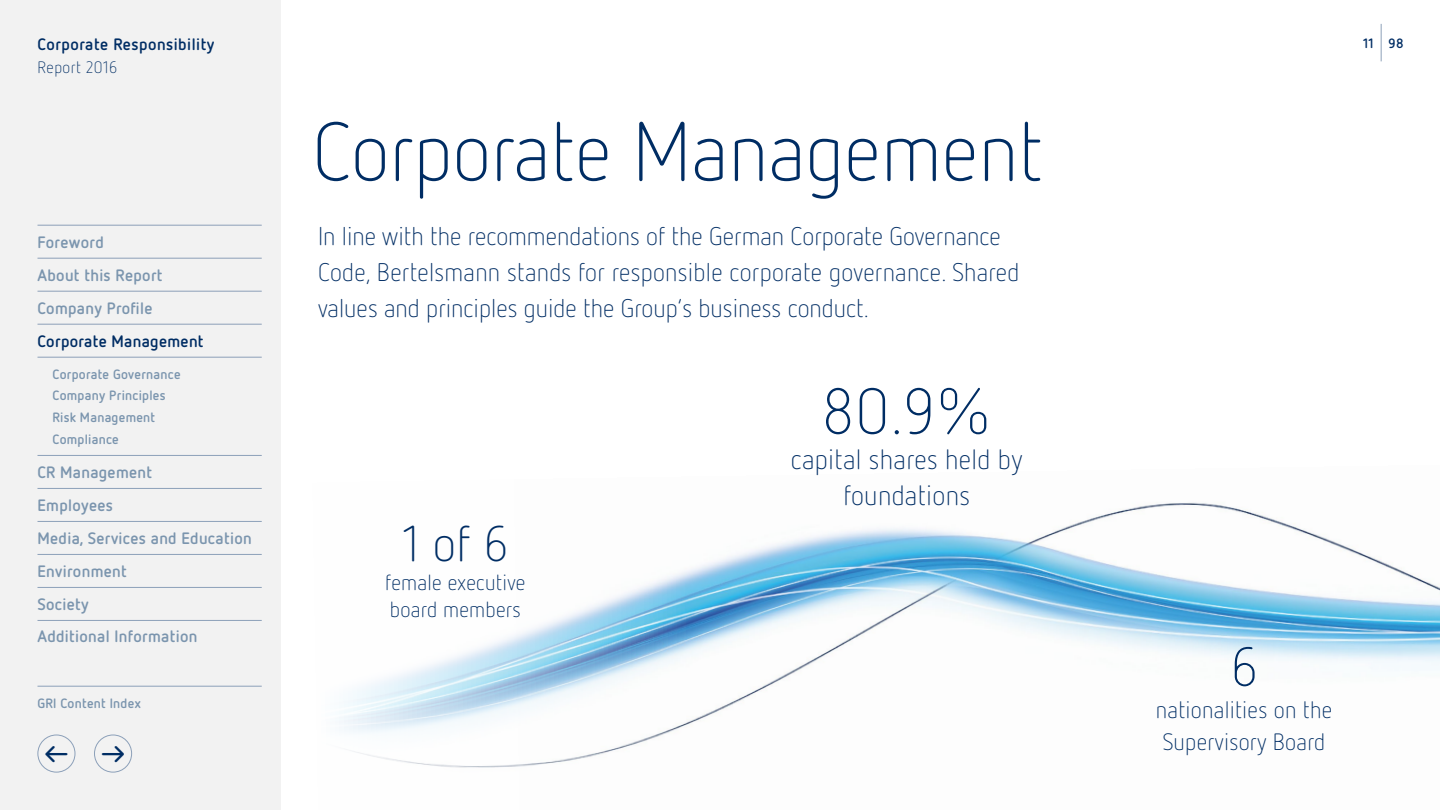
<style>
.page{position:relative;width:1440px;height:810px;background:#fff}
.page>*{position:absolute;margin:0;border:0;box-sizing:border-box;transform-origin:0 0}
.t1{font:300 82.5px "Netto OT";color:#002d64}
.t2{font:300 64.5px "Netto OT";color:#002d64}
.t3{font:300 54.75px "Netto OT";color:#002d64}
.t4{font:300 49.88px "Netto OT";color:#002d64}
.t5{font:300 27.75px/35.6px "Netto OT";letter-spacing:.01em;color:#002d64;text-align:center}
.t6{font:300 25.5px/36px "Netto OT";color:#002d64}
.t7{font:300 23.62px/32.2px "Netto OT";letter-spacing:.01em;color:#002d64}
.t8{font:700 22.5px "Netto OT";color:#002d64}
.t9{font:300 21.75px/26.2px "Netto OT";letter-spacing:.01em;color:#002d64}
.t10{font:700 16.5px/33px "Netto OT";letter-spacing:.02em;color:#7b95ae}
.t11{font:700 16.5px "Netto OT";letter-spacing:.03em;color:#002d64}
.t12{font:300 16.5px "Netto OT";letter-spacing:.03em;color:#002d64}
.t13{font:700 13.5px/21.8px "Netto OT";letter-spacing:.02em;color:#7b95ae}
.t14{font:700 13.5px "Netto OT";color:#002d64}
</style>
<div class="page">
<hr style="left:1381px;top:24px;width:1px;height:37px;background:#8ca0b9">
<div style="left:0;top:0;width:280px;height:810px;background:#f2f2f2"></div>
<hr style="left:38px;top:225px;width:224px;height:1px;background:#8ca0b9">
<hr style="left:38px;top:258px;width:224px;height:1px;background:#8ca0b9">
<hr style="left:38px;top:291px;width:224px;height:1px;background:#8ca0b9">
<hr style="left:38px;top:324px;width:224px;height:1px;background:#8ca0b9">
<hr style="left:38px;top:357px;width:224px;height:1px;background:#8ca0b9">
<hr style="left:38px;top:455px;width:224px;height:1px;background:#8ca0b9">
<hr style="left:38px;top:488px;width:224px;height:1px;background:#8ca0b9">
<hr style="left:38px;top:521px;width:224px;height:1px;background:#8ca0b9">
<hr style="left:38px;top:554px;width:224px;height:1px;background:#8ca0b9">
<hr style="left:38px;top:587px;width:224px;height:1px;background:#8ca0b9">
<hr style="left:38px;top:620px;width:224px;height:1px;background:#8ca0b9">
<hr style="left:38px;top:686px;width:224px;height:1px;background:#8ca0b9">
<div style="left:38px;top:735px;width:37px;height:37px;border:1px solid #8ca0b9;border-radius:50%"></div>
<div style="left:94px;top:735px;width:38px;height:37px;border:1px solid #8ca0b9;border-radius:50%"></div>
<img style="left:339px;top:502px;width:1101px;height:266px">
<p class="t11" style="left:38px;top:34px;width:178px">Corporate Responsibility</p>
<p class="t14" style="left:1363px;top:35px;width:42px">11 98</p>
<p class="t12" style="left:38px;top:57px;width:81px">Report 2016</p>
<p class="t10" style="left:38px;top:225px;width:127px">Foreword<br>About this Report<br>Company Profile</p>
<p class="t11" style="left:38px;top:331px;width:168px">Corporate Management</p>
<p class="t13" style="left:52px;top:363px;width:130px">Corporate Governance<br>Company Principles<br>Risk Management<br>Compliance</p>
<p class="t10" style="left:38px;top:456px;width:216px">CR Management<br>Employees<br>Media, Services and Education<br>Environment<br>Society</p>
<p class="t10" style="left:38px;top:619px;width:161px">Additional Information</p>
<p class="t13" style="left:38px;top:692px;width:105px">GRI Content Index</p>
<p class="t8" style="left:42px;top:740px;width:31px">←</p>
<h1 class="t1" style="left:313px;top:101px;width:732px">Corporate Management</h1>
<p class="t6" style="left:318px;top:218px;width:703px">In line with the recommendations of the German Corporate Governance<br>Code, Bertelsmann stands for responsible corporate governance. Shared values and principles guide the Group’s business conduct.</p>
<h3 class="t4" style="left:403px;top:513px;width:107px">1 of 6</h3>
<p class="t9" style="left:385px;top:569px;width:142px">female executive board members</p>
<h2 class="t2" style="left:822px;top:372px;width:171px">80.9%</h2>
<p class="t5" style="left:791px;top:441px;width:233px">capital shares held by foundations</p>
<h3 class="t3" style="left:1231px;top:633px;width:28px">6</h3>
<p class="t7" style="left:1156px;top:693px;width:178px">nationalities on the<br>Supervisory Board</p>
</div>
